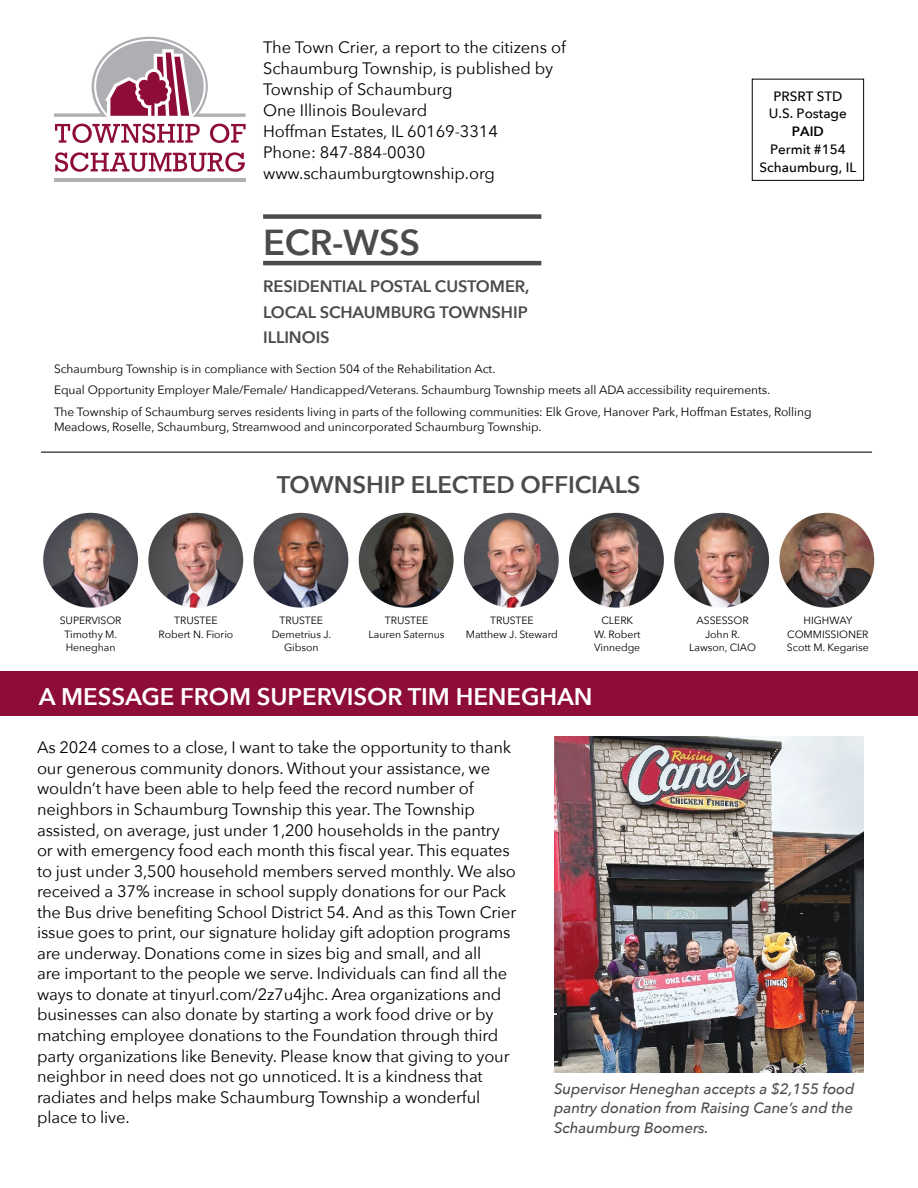
<style>
.page{position:relative;width:918px;height:1188px;background:#fff}
.page>*{position:absolute;margin:0;border:0;box-sizing:border-box;transform-origin:0 0}
.t1{font:600 36px "Avenir Next";letter-spacing:-.005em;color:#4a4b4b}
.t2{font:600 24px "Avenir Next";letter-spacing:-.005em;color:#fff}
.t3{font:600 24px "Avenir Next";letter-spacing:-.005em;color:#4a4b4b}
.t4{font:16.5px/20.5px "Avenir Next";letter-spacing:-.01em;color:#000}
.t5{font:600 16.5px/25.7px "Avenir Next";letter-spacing:-.005em;color:#4a4b4b;text-align:justify}
.t6{font:italic 500 15px/19.5px "Avenir Next";letter-spacing:-.005em;color:#4a4b4b;text-align:justify}
.t7{font:500 13.5px/18px "Avenir Next";color:#000;text-align:center}
.t8{font:600 13.5px "Avenir Next";color:#000}
.t9{font:12px/21.8px "Avenir Next";letter-spacing:-.005em;color:#000}
.t10{font:10.5px/13.5px "Avenir Next";letter-spacing:-.005em;color:#000;text-align:center}
</style>
<div class="page">
<img style="left:43px;top:513px;width:95px;height:95px;border-radius:47px">
<img style="left:464px;top:513px;width:95px;height:95px;border-radius:47px">
<img style="left:254px;top:513px;width:94px;height:95px;border-radius:47px">
<img style="left:674px;top:513px;width:95px;height:95px;border-radius:47px">
<img style="left:148px;top:513px;width:95px;height:95px;border-radius:47px">
<img style="left:569px;top:513px;width:95px;height:95px;border-radius:47px">
<img style="left:359px;top:513px;width:95px;height:95px;border-radius:47px">
<img style="left:779px;top:513px;width:95px;height:95px;border-radius:47px">
<svg style="left:54px;top:37px;width:192px;height:80px"></svg>
<hr style="left:54px;top:178px;width:192px;height:3px;background:#adafb2">
<svg style="left:55px;top:124px;width:145px;height:19px"></svg>
<svg style="left:210px;top:124px;width:36px;height:19px"></svg>
<svg style="left:55px;top:152px;width:190px;height:20px"></svg>
<div style="left:263px;top:214px;width:278px;height:5px;background:#4a4b4b"></div>
<hr style="left:263px;top:261px;width:278px;height:4px;background:#4a4b4b">
<hr style="left:41px;top:451px;width:831px;height:2px;background:#4a4b4b">
<div style="left:0;top:671px;width:918px;height:45px;background:#8e0c3a"></div>
<div style="left:752px;top:79px;width:112px;height:102px;border:1px solid #000"></div>
<img style="left:554px;top:737px;width:310px;height:335px">
<p class="t4" style="left:263px;top:36px;width:304px;line-height:21px">The Town Crier, a report to the citizens of<br>Schaumburg Township, is published by<br>Township of Schaumburg<br>One Illinois Boulevard<br>Hoffman Estates, IL 60169-3314<br>Phone: 847-884-0030 www.schaumburgtownship.org</p>
<h1 class="t1" style="left:263px;top:212px;width:159px">ECR-WSS</h1>
<p class="t5" style="left:263px;top:273px;width:268px">RESIDENTIAL POSTAL CUSTOMER, LOCAL SCHAUMBURG TOWNSHIP ILLINOIS</p>
<p class="t7" style="left:769px;top:86px;width:79px">PRSRT STD<br>U.S. Postage</p>
<p class="t8" style="left:792px;top:120px;width:33px">PAID</p>
<p class="t7" style="left:760px;top:140px;width:98px">Permit #154<br>Schaumburg, IL</p>
<p class="t9" style="left:54px;top:357px;width:759px">Schaumburg Township is in compliance with Section 504 of the Rehabilitation Act.<br>Equal Opportunity Employer Male/Female/ Handicapped/Veterans. Schaumburg Township meets all ADA accessibility requirements.<br>The Township of Schaumburg serves residents living in parts of the following communities: Elk Grove, Hanover Park, Hoffman Estates, Rolling</p>
<p class="t9" style="left:54px;top:416px;width:489px">Meadows, Roselle, Schaumburg, Streamwood and unincorporated Schaumburg Township.</p>
<h2 class="t3" style="left:277px;top:464px;width:365px">TOWNSHIP ELECTED OFFICIALS</h2>
<p class="t10" style="left:60px;top:613px;width:63px">SUPERVISOR<br>Timothy M.<br>Heneghan</p>
<p class="t10" style="left:159px;top:613px;width:76px">TRUSTEE<br>Robert N. Fiorio</p>
<p class="t10" style="left:272px;top:613px;width:61px">TRUSTEE<br>Demetrius J.<br>Gibson</p>
<p class="t10" style="left:369px;top:613px;width:78px">TRUSTEE<br>Lauren Saternus</p>
<p class="t10" style="left:466px;top:613px;width:94px">TRUSTEE<br>Matthew J. Steward</p>
<p class="t10" style="left:594px;top:613px;width:48px">CLERK<br>W. Robert<br>Vinnedge</p>
<p class="t10" style="left:689px;top:613px;width:68px">ASSESSOR<br>John R.<br>Lawson, CIAO</p>
<p class="t10" style="left:787px;top:613px;width:83px">HIGHWAY<br>COMMISSIONER<br>Scott M. Kegarise</p>
<h2 class="t2" style="left:39px;top:676px;width:555px">A MESSAGE FROM SUPERVISOR TIM HENEGHAN</h2>
<p class="t4" style="left:37px;top:737px;width:481px">As 2024 comes to a close, I want to take the opportunity to thank our generous community donors. Without your assistance, we wouldn’t have been able to help feed the record number of neighbors in Schaumburg Township this year. The Township assisted, on average, just under 1,200 households in the pantry or with emergency food each month this fiscal year. This equates to just under 3,500 household members served monthly. We also received a 37% increase in school supply donations for our Pack the Bus drive benefiting School District 54. And as this Town Crier issue goes to print, our signature holiday gift adoption programs are underway. Donations come in sizes big and small, and all<br>are important to the people we serve. Individuals can find all the ways to donate at tinyurl.com/2z7u4jhc. Area organizations and businesses can also donate by starting a work food drive or by matching employee donations to the Foundation through third party organizations like Benevity. Please know that giving to your neighbor in need does not go unnoticed. It is a kindness that radiates and helps make Schaumburg Township a wonderful place to live.</p>
<p class="t6" style="left:554px;top:1078px;width:302px">Supervisor Heneghan accepts a $2,155 food pantry donation from Raising Cane’s and the Schaumburg Boomers.</p>
</div>
